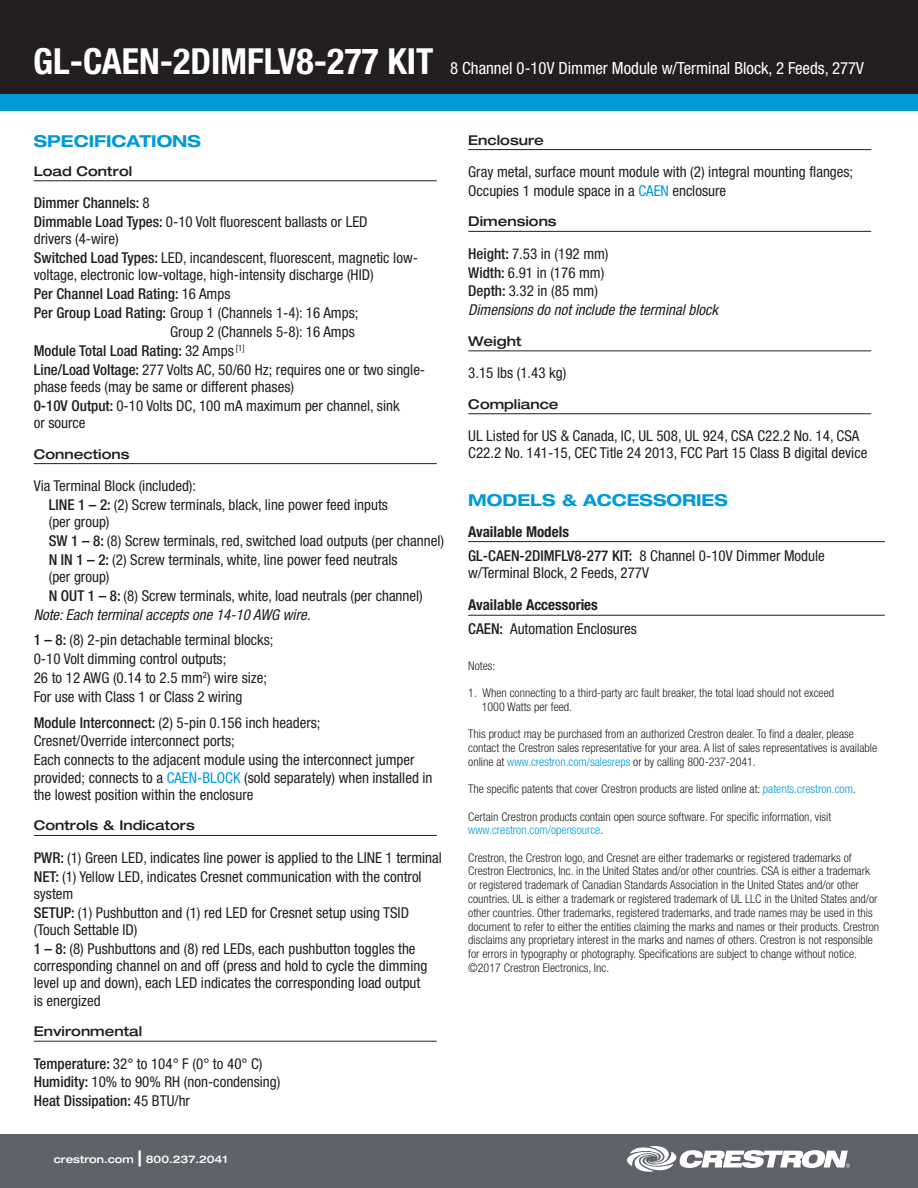
<style>
.page{position:relative;width:918px;height:1188px;background:#fff}
.page>*{position:absolute;margin:0;border:0;box-sizing:border-box;transform-origin:0 0}
.t1{font:condensed 16.8px "Helvetica Neue LT Std";color:#fff}
.SPECIFICATIONS_title{font:700 expanded 16.5px "Helvetica Neue LT Std";color:#009ada}
.spec_description{font:condensed 15px/17.2px "Helvetica Neue LT Std";color:#231f20}
.spec_description-2{font:500 condensed 15px "Helvetica Neue LT Std";color:#231f20}
.spec_description-3{font:italic condensed 15px "Helvetica Neue LT Std";color:#231f20}
.available_models_hea{font:700 condensed 15px "Helvetica Neue LT Std";color:#231f20}
.spec_header{font:500 expanded 13.5px "Helvetica Neue LT Std";color:#231f20}
.endnote{font:300 condensed 12px/13.8px "Helvetica Neue LT Std";color:#231f20}
.t2{font:500 expanded 10.5px "Helvetica Neue LT Std";color:#fff}
.s1{font-weight:700;font-size:36px}
.s2{font-weight:400}
.s3{font-weight:500}
.s4{color:#009ada}
.s5{font-size:21px}
</style>
<div class="page">
<div style="left:0;top:0;width:918px;height:94px;background:#231f20"></div>
<div style="left:0;top:94px;width:918px;height:17px;background:#009ada"></div>
<div style="left:0;top:1134px;width:918px;height:54px;background:#5f6369"></div>
<svg style="left:627px;top:1146px;width:223px;height:26px"></svg>
<hr style="left:34px;top:180px;width:403px;height:1px;background:#231f20">
<hr style="left:34px;top:463px;width:403px;height:1px;background:#231f20">
<hr style="left:34px;top:835px;width:403px;height:1px;background:#231f20">
<hr style="left:34px;top:1041px;width:403px;height:1px;background:#231f20">
<hr style="left:468px;top:149px;width:403px;height:1px;background:#231f20">
<hr style="left:468px;top:231px;width:403px;height:1px;background:#231f20">
<hr style="left:468px;top:350px;width:403px;height:1px;background:#231f20">
<hr style="left:468px;top:413px;width:403px;height:1px;background:#231f20">
<hr style="left:468px;top:541px;width:417px;height:1px;background:#231f20">
<hr style="left:468px;top:615px;width:417px;height:1px;background:#231f20">
<p class="t1" style="left:33px;top:59px;width:832px"><span class="s1">GL-CAEN-2DIMFLV8-277 KIT</span> 8 Channel 0-10V Dimmer Module w/Terminal Block, 2 Feeds, 277V</p>
<p class="SPECIFICATIONS_title" style="left:34px;top:131px;width:169px">SPECIFICATIONS</p>
<p class="spec_header" style="left:34px;top:163px;width:100px">Load Control</p>
<p class="spec_description-2" style="left:34px;top:194px;width:118px">Dimmer Channels: <span class="s2">8</span></p>
<p class="spec_description" style="left:34px;top:213px;width:335px"><span class="s3">Dimmable Load Types:</span> 0-10 Volt fluorescent ballasts or LED drivers (4-wire)</p>
<p class="spec_description" style="left:34px;top:249px;width:386px"><span class="s3">Switched Load Types:</span> LED, incandescent, fluorescent, magnetic low&shy;voltage, electronic low-voltage, high-intensity discharge (HID)</p>
<p class="spec_description-2" style="left:34px;top:285px;width:198px">Per Channel Load Rating: <span class="s2">16 Amps</span></p>
<p class="spec_description" style="left:34px;top:304px;width:326px"><span class="s3">Per Group Load Rating:</span> Group 1 (Channels 1-4): 16 Amps;</p>
<p class="spec_description" style="left:170px;top:323px;width:186px">Group 2 (Channels 5-8): 16 Amps</p>
<p class="spec_description-2" style="left:34px;top:342px;width:212px">Module Total Load Rating: <span class="s2">32 Amps</span> <sup>[1]</sup></p>
<p class="spec_description" style="left:34px;top:361px;width:393px"><span class="s3">Line/Load Voltage:</span> 277 Volts AC, 50/60 Hz; requires one or two single&shy;phase feeds (may be same or different phases)</p>
<p class="spec_description" style="left:34px;top:397px;width:367px"><span class="s3">0-10V Output:</span> 0-10 Volts DC, 100 mA maximum per channel, sink or source</p>
<p class="spec_header" style="left:34px;top:445px;width:97px">Connections</p>
<p class="spec_description" style="left:34px;top:477px;width:164px">Via Terminal Block (included):</p>
<p class="spec_description" style="left:49px;top:496px;width:341px"><span class="s3">LINE 1 – 2:</span> (2) Screw terminals, black, line power feed inputs (per group)</p>
<p class="spec_description" style="left:49px;top:532px;width:397px"><span class="s3">SW 1 – 8:</span> (8) Screw terminals, red, switched load outputs (per channel)</p>
<p class="spec_description" style="left:49px;top:551px;width:350px"><span class="s3">N IN 1 – 2:</span> (2) Screw terminals, white, line power feed neutrals (per group)</p>
<p class="spec_description" style="left:49px;top:587px;width:376px"><span class="s3">N OUT 1 – 8:</span> (8) Screw terminals, white, load neutrals (per channel)</p>
<p class="spec_description-3" style="left:34px;top:606px;width:278px">Note: Each terminal accepts one 14-10 AWG wire.</p>
<p class="spec_description" style="left:34px;top:631px;width:241px"><span class="s3">1 – 8:</span> (8) 2-pin detachable terminal blocks;</p>
<p class="spec_description" style="left:34px;top:650px;width:194px">0-10 Volt dimming control outputs;</p>
<p class="spec_description" style="left:34px;top:669px;width:235px">26 to 12 AWG (0.14 to 2.5 mm<sup>2</sup>) wire size;</p>
<p class="spec_description" style="left:34px;top:688px;width:210px">For use with Class 1 or Class 2 wiring</p>
<p class="spec_description" style="left:34px;top:714px;width:288px"><span class="s3">Module Interconnect:</span> (2) 5-pin 0.156 inch headers;</p>
<p class="spec_description" style="left:34px;top:732px;width:202px">Cresnet/Override interconnect ports;</p>
<p class="spec_description" style="left:34px;top:751px;width:400px">Each connects to the adjacent module using the interconnect jumper provided; connects to a <span class="s4">CAEN-BLOCK</span> (sold separately) when installed in the lowest position within the enclosure</p>
<p class="spec_header" style="left:34px;top:817px;width:163px">Controls &amp; Indicators</p>
<p class="spec_description" style="left:34px;top:849px;width:410px"><span class="s3">PWR:</span> (1) Green LED, indicates line power is applied to the LINE 1 terminal</p>
<p class="spec_description" style="left:34px;top:868px;width:389px"><span class="s3">NET:</span> (1) Yellow LED, indicates Cresnet communication with the control system</p>
<p class="spec_description" style="left:34px;top:904px;width:377px"><span class="s3">SETUP:</span> (1) Pushbutton and (1) red LED for Cresnet setup using TSID (Touch Settable ID)</p>
<p class="spec_description" style="left:34px;top:940px;width:395px"><span class="s3">1 – 8:</span> (8) Pushbuttons and (8) red LEDs, each pushbutton toggles the corresponding channel on and off (press and hold to cycle the dimming level up and down), each LED indicates the corresponding load output is energized</p>
<p class="spec_header" style="left:34px;top:1023px;width:110px">Environmental</p>
<p class="spec_description" style="left:34px;top:1054px;width:230px"><span class="s3">Temperature:</span> 32° to 104° F (0° to 40° C)</p>
<p class="spec_description" style="left:34px;top:1073px;width:248px"><span class="s3">Humidity:</span> 10% to 90% RH (non-condensing)</p>
<p class="spec_description-2" style="left:34px;top:1092px;width:158px">Heat Dissipation: <span class="s2">45 BTU/hr</span></p>
<p class="t2" style="left:54px;top:1153px;width:175px">crestron.com <span class="s5">|</span> 800.237.2041</p>
<p class="spec_header" style="left:468px;top:131px;width:77px">Enclosure</p>
<p class="spec_description" style="left:468px;top:163px;width:387px">Gray metal, surface mount module with (2) integral mounting flanges;</p>
<p class="spec_description" style="left:468px;top:182px;width:259px">Occupies 1 module space in a <span class="s4">CAEN</span> enclosure</p>
<p class="spec_header" style="left:468px;top:213px;width:90px">Dimensions</p>
<p class="spec_description" style="left:468px;top:245px;width:142px"><span class="s3">Height:</span> 7.53 in (192 mm)</p>
<p class="spec_description" style="left:468px;top:263px;width:138px"><span class="s3">Width:</span> 6.91 in (176 mm)</p>
<p class="spec_description" style="left:468px;top:282px;width:131px"><span class="s3">Depth:</span> 3.32 in (85 mm)</p>
<p class="spec_description-3" style="left:468px;top:301px;width:251px">Dimensions do not include the terminal block</p>
<p class="spec_header" style="left:468px;top:333px;width:55px">Weight</p>
<p class="spec_description" style="left:468px;top:364px;width:100px">3.15 lbs (1.43 kg)</p>
<p class="spec_header" style="left:468px;top:396px;width:92px">Compliance</p>
<p class="spec_description" style="left:468px;top:427px;width:401px">UL Listed for US &amp; Canada, IC, UL 508, UL 924, CSA C22.2 No. 14, CSA<br>C22.2 No. 141-15, CEC Title 24 2013, FCC Part 15 Class B digital device</p>
<p class="SPECIFICATIONS_title" style="left:468px;top:490px;width:261px">MODELS &amp; ACCESSORIES</p>
<p class="available_models_hea" style="left:468px;top:522px;width:102px">Available Models</p>
<p class="spec_description" style="left:468px;top:547px;width:358px"><span class="s3">GL-CAEN-2DIMFLV8-277 KIT:</span> 8 Channel 0-10V Dimmer Module w/Terminal Block, 2 Feeds, 277V</p>
<p class="available_models_hea" style="left:468px;top:596px;width:131px">Available Accessories</p>
<p class="spec_description" style="left:468px;top:620px;width:170px"><span class="s3">CAEN:</span> Automation Enclosures</p>
<p class="endnote" style="left:468px;top:659px;width:29px">Notes:</p>
<p class="endnote" style="left:482px;top:686px;width:354px;text-indent:-14px">1. When connecting to a third-party arc fault breaker, the total load should not exceed<br>1000 Watts per feed.</p>
<p class="endnote" style="left:468px;top:727px;width:410px">This product may be purchased from an authorized Crestron dealer. To find a dealer, please contact the Crestron sales representative for your area. A list of sales representatives is available online at <span class="s4">www.crestron.com/salesreps</span> or by calling 800-237-2041.</p>
<p class="endnote" style="left:468px;top:782px;width:389px">The specific patents that cover Crestron products are listed online at: <span class="s4">patents.crestron.com</span>.</p>
<p class="endnote" style="left:468px;top:809px;width:365px">Certain Crestron products contain open source software. For specific information, visit <span class="s4">www.crestron.com/opensource</span>.</p>
<p class="endnote" style="left:468px;top:850px;width:412px">Crestron, the Crestron logo, and Cresnet are either trademarks or registered trademarks of Crestron Electronics, Inc. in the United States and/or other countries. CSA is either a trademark or registered trademark of Canadian Standards Association in the United States and/or other countries. UL is either a trademark or registered trademark of UL LLC in the United States and/or other countries. Other trademarks, registered trademarks, and trade names may be used in this document to refer to either the entities claiming the marks and names or their products. Crestron disclaims any proprietary interest in the marks and names of others. Crestron is not responsible for errors in typography or photography. Specifications are subject to change without notice. ©2017 Crestron Electronics, Inc.</p>
</div>
